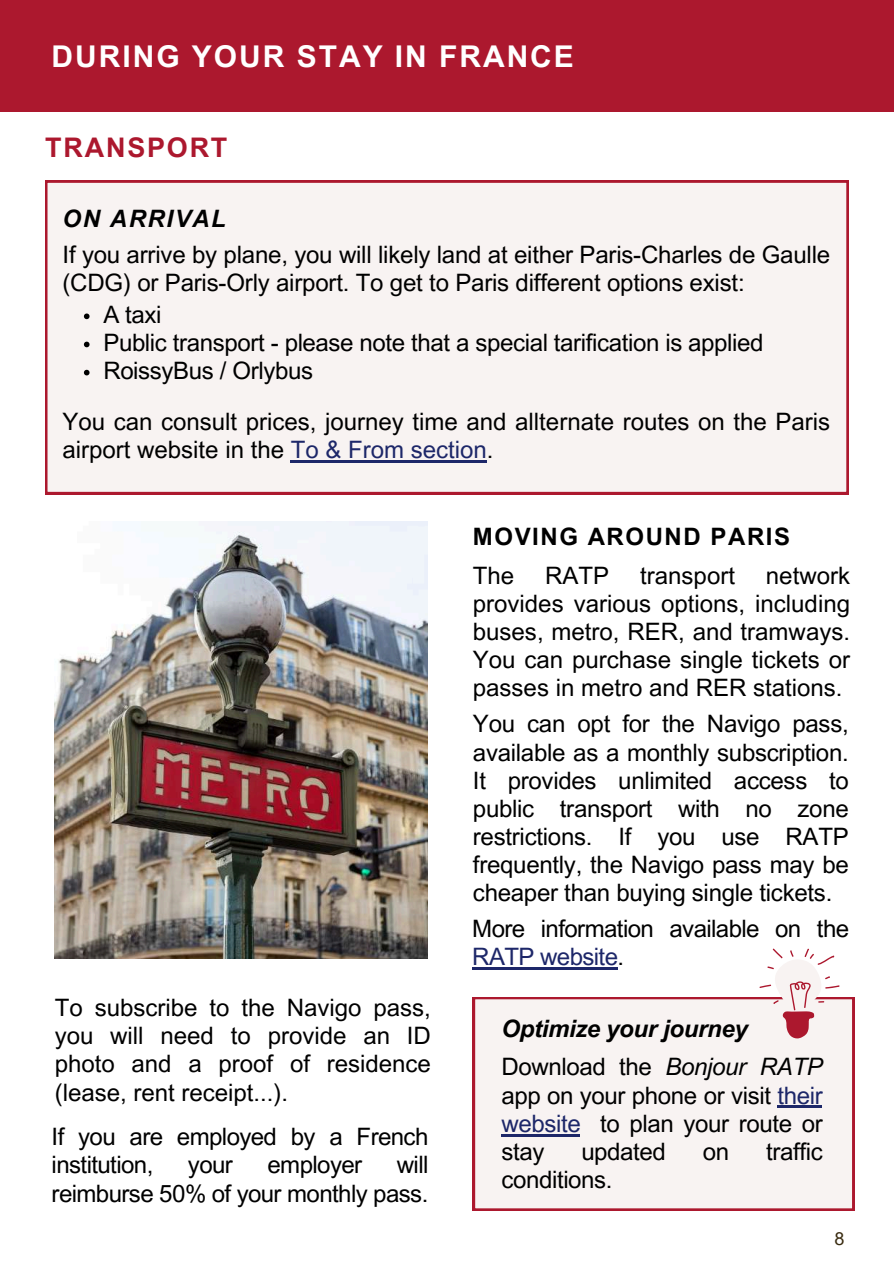
<style>
.page{position:relative;width:894px;height:1264px;background:#fff}
.page>*{position:absolute;margin:0;border:0;box-sizing:border-box;transform-origin:0 0}
.t1{font:700 30px "Arial MT Pro";letter-spacing:.065em;color:#fff}
.t2{font:700 27px "Arial MT Pro";letter-spacing:.065em;color:#ac182e}
.t3{font:24px/28.2px "Arial MT Pro";letter-spacing:-.01em;color:#000}
.t4{font:italic 700 24px/38.4px "Arial MT Pro";letter-spacing:-.015em;color:#000}
.t5{font:700 24px "Arial MT Pro";letter-spacing:.065em;color:#000}
.t6{font:italic 700 24px "Arial MT Pro";letter-spacing:.065em;color:#000}
.t7{font:18px "Arial MT Pro";color:#392b10}
.s1{color:#1d2769}
.s2{font-weight:400;font-style:normal}
.s3{font-weight:400}
</style>
<div class="page">
<img style="left:55px;top:521px;width:372px;height:437px">
<div style="left:0;top:0;width:893px;height:111px;background:#ac182e"></div>
<div style="left:45px;top:181px;width:802px;height:313px;background:#f8f3f2"></div>
<svg style="left:84px;top:313px;width:5px;height:6px"></svg>
<svg style="left:84px;top:341px;width:5px;height:6px"></svg>
<svg style="left:84px;top:370px;width:5px;height:5px"></svg>
<hr style="left:291px;top:460px;width:196px;height:3px;background:#1d2769">
<div style="left:473px;top:997px;width:381px;height:213px;background:#f8f3f2"></div>
<svg style="left:759px;top:948px;width:80px;height:90px"></svg>
<hr style="left:777px;top:1105px;width:45px;height:2px;background:#1d2769">
<hr style="left:501px;top:1133px;width:79px;height:3px;background:#1d2769">
<hr style="left:472px;top:967px;width:145px;height:2px;background:#1d2769">
<p class="t1" style="left:52px;top:45px;width:523px">DURING YOUR STAY IN FRANCE</p>
<p class="t2" style="left:45px;top:137px;width:184px">TRANSPORT</p>
<p class="t6" style="left:62px;top:209px;width:165px">ON ARRIVAL</p>
<p class="t3" style="left:62px;top:243px;width:769px">If you arrive by plane, you will likely land at either Paris-Charles de Gaulle (CDG) or Paris-Orly airport. To get to Paris different options exist:</p>
<p class="t3" style="left:103px;top:303px;width:661px">A taxi<br>Public transport - please note that a special tarification is applied<br>RoissyBus / Orlybus</p>
<p class="t3" style="left:62px;top:411px;width:768px">You can consult prices, journey time and allternate routes on the Paris airport website in the <span class="s1">To &amp; From section</span>.</p>
<p class="t5" style="left:473px;top:527px;width:318px">MOVING AROUND PARIS</p>
<p class="t3" style="left:473px;top:564px;width:378px;text-align:justify;text-indent:293px">network provides various options, including buses, metro, RER, and tramways.<br>You can purchase single tickets or passes in metro and RER stations.</p>
<p class="t3" style="left:473px;top:564px;width:43px">The</p>
<p class="t3" style="left:545px;top:564px;width:65px">RATP</p>
<p class="t3" style="left:640px;top:564px;width:96px">transport</p>
<p class="t3" style="left:473px;top:713px;width:377px;text-align:justify">You can opt for the Navigo pass, available as a monthly subscription.<br>It provides unlimited access to public transport with no zone restrictions. If you use RATP frequently, the Navigo pass may be cheaper than buying single tickets.</p>
<p class="t3" style="left:55px;top:996px;width:377px;text-align:justify">To subscribe to the Navigo pass, you will need to provide an ID photo and a proof of residence (lease, rent receipt...).</p>
<p class="t3" style="left:52px;top:1125px;width:378px">If you are employed by a French institution,</p>
<p class="t3" style="left:52px;top:1153px;width:378px;text-align:right">will<br>reimburse 50% of your monthly pass.</p>
<p class="t3" style="left:188px;top:1153px;width:46px">your</p>
<p class="t3" style="left:267px;top:1153px;width:96px">employer</p>
<p class="t3" style="left:472px;top:917px;width:378px">More information available on the<br><span class="s1">RATP website</span>.</p>
<p class="t4" style="left:501px;top:1012px;width:323px">Optimize your journey<br><span class="s2">Download the</span> <span class="s3">Bonjour RATP</span></p>
<p class="t3" style="left:501px;top:1083px;width:323px;text-align:justify">app on your phone or visit <span class="s1">their website</span> to plan your route or stay</p>
<p class="t3" style="left:581px;top:1140px;width:86px">updated</p>
<p class="t3" style="left:702px;top:1140px;width:28px">on</p>
<p class="t3" style="left:766px;top:1140px;width:58px">traffic</p>
<p class="t3" style="left:501px;top:1168px;width:113px">conditions.</p>
<p class="t7" style="left:834px;top:1231px;width:12px">8</p>
</div>
